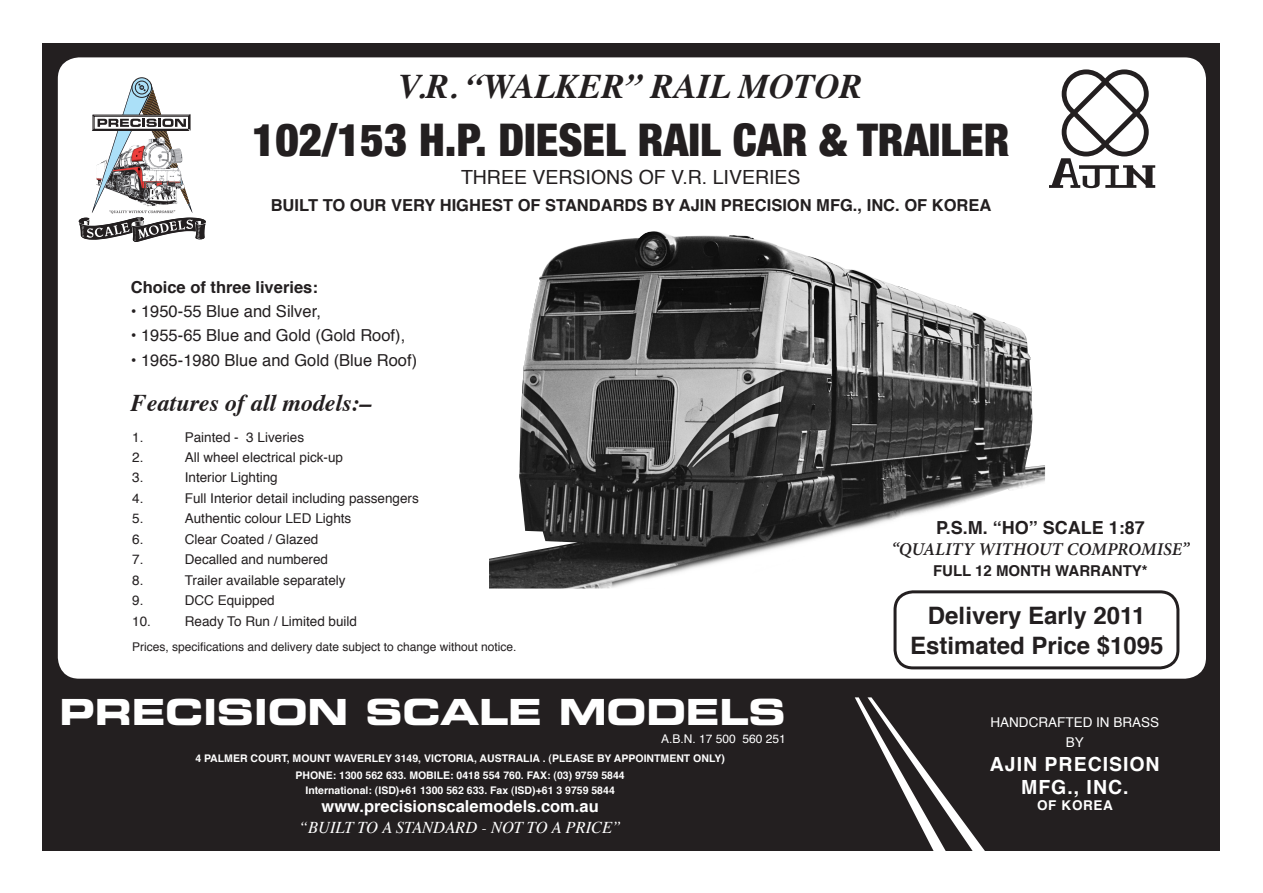
<style>
.page{position:relative;width:1263px;height:893px;background:#fff}
.page>*{position:absolute;margin:0;border:0;box-sizing:border-box;transform-origin:0 0}
.t1{font:900 condensed 45px "Helvetica Neue";color:#231f20}
.t2{font:36px "Eurostile Bold Extended Two";letter-spacing:-.01em;color:#fff}
.t3{font:italic 700 34.5px "Times";color:#231f20}
.t4{font:700 24px "Helvetica";color:#231f20}
.t5{font:italic 700 24px "Times";color:#231f20}
.t6{font:19.5px "Helvetica";color:#231f20}
.t7{font:700 19.5px/23.4px "Helvetica";letter-spacing:.05em;color:#fff;text-align:center}
.t8{font:italic 600 18px "Minion Pro";color:#231f20}
.t9{font:700 18px "Helvetica";color:#231f20}
.t10{font:700 16.5px "Helvetica";color:#231f20}
.t11{font:16.5px "Helvetica";color:#231f20}
.t12{font:700 16.5px "Helvetica";color:#fff}
.t13{font:italic 16.5px "Times";color:#fff}
.t14{font:700 15px "Helvetica";color:#231f20}
.t15{font:13.5px "Helvetica";color:#231f20}
.t16{font:13.5px "Helvetica";color:#fff}
.t17{font:700 13.5px "Helvetica";letter-spacing:.05em;color:#fff}
.t18{font:12px "Helvetica";color:#231f20}
.t19{font:12px "Helvetica";color:#fff}
.t20{font:700 10.5px "Helvetica";color:#fff}
</style>
<div class="page">
<div style="left:43px;top:43px;width:1177px;height:807px;background:#231f20"></div>
<div style="left:58px;top:57px;width:1148px;height:622px;background:#fff;border-radius:21px"></div>
<svg style="left:855px;top:697px;width:136px;height:154px"></svg>
<svg style="left:1049px;top:69px;width:106px;height:119px"></svg>
<svg style="left:132px;top:78px;width:20px;height:19px"></svg>
<div style="left:132px;top:77px;width:20px;height:21px;border:1px solid #231f20;border-radius:50%"></div>
<div style="left:135px;top:81px;width:14px;height:13px;border:1px solid #231f20;border-radius:50%"></div>
<svg style="left:79px;top:84px;width:127px;height:158px"></svg>
<div style="left:893px;top:590px;width:286px;height:79px;border:3px solid #231f20;border-radius:18px"></div>
<img style="left:489px;top:231px;width:556px;height:357px">
<p class="t3" style="left:399px;top:54px;width:465px">V.R. “WALKER” RAIL MOTOR</p>
<p class="t1" style="left:252px;top:113px;width:759px">102/153 H.P. DIESEL RAIL CAR &amp; TRAILER</p>
<p class="t6" style="left:461px;top:162px;width:341px">THREE VERSIONS OF V.R. LIVERIES</p>
<p class="t10" style="left:271px;top:192px;width:722px">BUILT TO OUR VERY HIGHEST OF STANDARDS BY AJIN PRECISION MFG., INC. OF KOREA</p>
<p class="t10" style="left:131px;top:274px;width:189px">Choice of three liveries:</p>
<p class="t11" style="left:131px;top:299px;width:192px">• 1950-55 Blue and Silver,</p>
<p class="t11" style="left:131px;top:323px;width:276px">• 1955-65 Blue and Gold (Gold Roof),</p>
<p class="t11" style="left:131px;top:347px;width:288px">• 1965-1980 Blue and Gold (Blue Roof)</p>
<p class="t5" style="left:131px;top:380px;width:242px">Features of all models:–</p>
<p class="t15" style="left:132px;top:426px;width:13px">1.</p>
<p class="t15" style="left:185px;top:426px;width:121px">Painted - 3 Liveries</p>
<p class="t15" style="left:132px;top:447px;width:13px">2.</p>
<p class="t15" style="left:185px;top:447px;width:160px">All wheel electrical pick-up</p>
<p class="t15" style="left:132px;top:467px;width:13px">3.</p>
<p class="t15" style="left:185px;top:467px;width:95px">Interior Lighting</p>
<p class="t15" style="left:132px;top:488px;width:13px">4.</p>
<p class="t15" style="left:185px;top:488px;width:236px">Full Interior detail including passengers</p>
<p class="t15" style="left:132px;top:508px;width:13px">5.</p>
<p class="t15" style="left:185px;top:508px;width:168px">Authentic colour LED Lights</p>
<p class="t15" style="left:132px;top:529px;width:13px">6.</p>
<p class="t15" style="left:185px;top:529px;width:135px">Clear Coated / Glazed</p>
<p class="t15" style="left:132px;top:549px;width:13px">7.</p>
<p class="t15" style="left:185px;top:549px;width:145px">Decalled and numbered</p>
<p class="t15" style="left:132px;top:570px;width:13px">8.</p>
<p class="t15" style="left:185px;top:570px;width:162px">Trailer available separately</p>
<p class="t15" style="left:132px;top:590px;width:13px">9.</p>
<p class="t15" style="left:185px;top:590px;width:92px">DCC Equipped</p>
<p class="t15" style="left:132px;top:610px;width:20px">10.</p>
<p class="t15" style="left:185px;top:610px;width:174px">Ready To Run / Limited build</p>
<p class="t18" style="left:132px;top:637px;width:386px">Prices, specifications and delivery date subject to change without notice.</p>
<p class="t2" style="left:60px;top:687px;width:728px">PRECISION SCALE MODELS</p>
<p class="t19" style="left:661px;top:730px;width:126px">A.B.N. 17 500 560 251</p>
<p class="t20" style="left:195px;top:750px;width:531px">4 PALMER COURT, MOUNT WAVERLEY 3149, VICTORIA, AUSTRALIA . (PLEASE BY APPOINTMENT ONLY)</p>
<p class="t20" style="left:296px;top:767px;width:331px">PHONE: 1300 562 633. MOBILE: 0418 554 760. FAX: (03) 9759 5844</p>
<p class="t20" style="left:305px;top:782px;width:311px">International: (ISD)+61 1300 562 633. Fax (ISD)+61 3 9759 5844</p>
<p class="t12" style="left:321px;top:793px;width:279px">www.precisionscalemodels.com.au</p>
<p class="t13" style="left:299px;top:813px;width:324px">“BUILT TO A STANDARD - NOT TO A PRICE”</p>
<p class="t9" style="left:936px;top:513px;width:210px">P.S.M. “HO” SCALE 1:87</p>
<p class="t8" style="left:891px;top:537px;width:299px">“QUALITY WITHOUT COMPROMISE”</p>
<p class="t14" style="left:933px;top:559px;width:216px">FULL 12 MONTH WARRANTY*</p>
<p class="t4" style="left:928px;top:596px;width:219px">Delivery Early 2011</p>
<p class="t4" style="left:910px;top:626px;width:255px">Estimated Price $1095</p>
<p class="t16" style="left:990px;top:712px;width:170px">HANDCRAFTED IN BRASS</p>
<p class="t16" style="left:1066px;top:732px;width:20px">BY</p>
<p class="t7" style="left:990px;top:752px;width:171px">AJIN PRECISION<br>MFG., INC.</p>
<p class="t17" style="left:1037px;top:795px;width:77px">OF KOREA</p>
</div>
